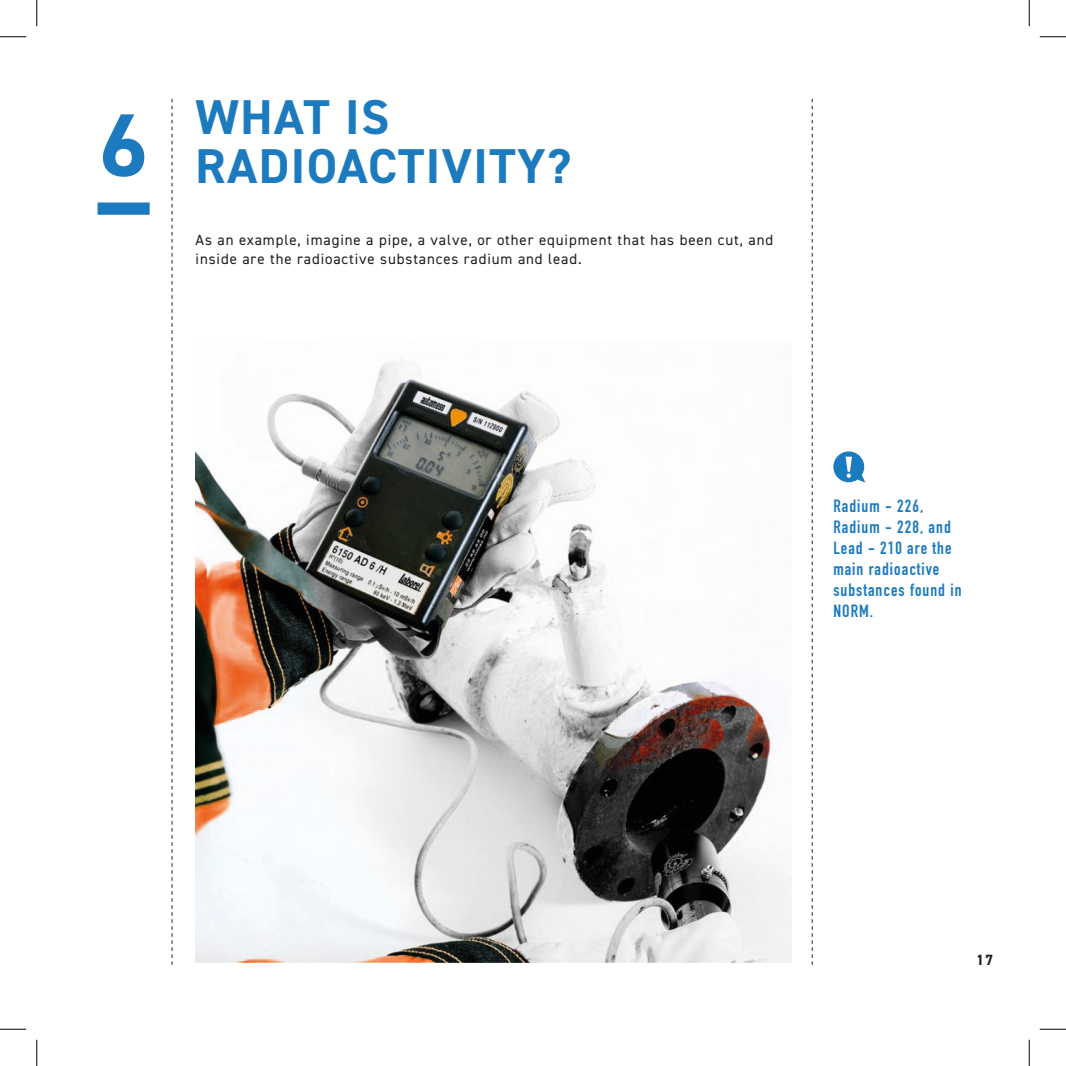
<style>
.page{position:relative;width:1066px;height:1066px;background:#fff}
.page>*{position:absolute;margin:0;border:0;box-sizing:border-box;transform-origin:0 0}
.kapittelnummerering{font:700 89.25px "DIN2014";color:#1c7abf}
.kapitteloverskrift{font:700 49px "DIN2014";letter-spacing:.03em;color:#1c7abf}
.margtekst{font:700 17.5px/21px "DIN Condensed";letter-spacing:.06em;color:#1c7abf}
.t1{font:14.88px/19.2px "DIN2014";letter-spacing:.06em;color:#1d1d1b}
.t2{font:700 14.88px "DIN2014";color:#1d1d1b}
</style>
<div class="page">
<svg style="left:172px;top:99px;width:1px;height:865px"></svg>
<svg style="left:811px;top:99px;width:1px;height:865px"></svg>
<div style="left:98px;top:202px;width:52px;height:13px;background:#1c7abf"></div>
<svg style="left:833px;top:451px;width:32px;height:31px"></svg>
<img style="left:195px;top:360px;width:596px;height:602px">
<svg style="left:0;top:36px;width:26px;height:1px"></svg>
<svg style="left:1039px;top:36px;width:27px;height:1px"></svg>
<svg style="left:0;top:1029px;width:26px;height:1px"></svg>
<svg style="left:1039px;top:1029px;width:27px;height:1px"></svg>
<svg style="left:36px;top:0;width:1px;height:26px"></svg>
<svg style="left:36px;top:1039px;width:1px;height:27px"></svg>
<svg style="left:1029px;top:0;width:1px;height:26px"></svg>
<svg style="left:1029px;top:1039px;width:1px;height:27px"></svg>
<p class="kapittelnummerering" style="left:99px;top:86px;width:50px">6</p>
<p class="kapitteloverskrift" style="left:195px;top:85px;width:195px">WHAT IS</p>
<p class="kapitteloverskrift" style="left:195px;top:134px;width:377px">RADIOACTIVITY?</p>
<p class="t1" style="left:195px;top:230px;width:579px">As an example, imagine a pipe, a valve, or other equipment that has been cut, and inside are the radioactive substances radium and lead.</p>
<p class="margtekst" style="left:833px;top:495px;width:91px">Radium - 226,</p>
<p class="margtekst" style="left:833px;top:516px;width:119px">Radium - 228, and</p>
<p class="margtekst" style="left:833px;top:537px;width:130px">Lead - 210 are the main radioactive substances found in<br>NORM.</p>
<p class="t2" style="left:976px;top:950px;width:18px">17</p>
</div>
